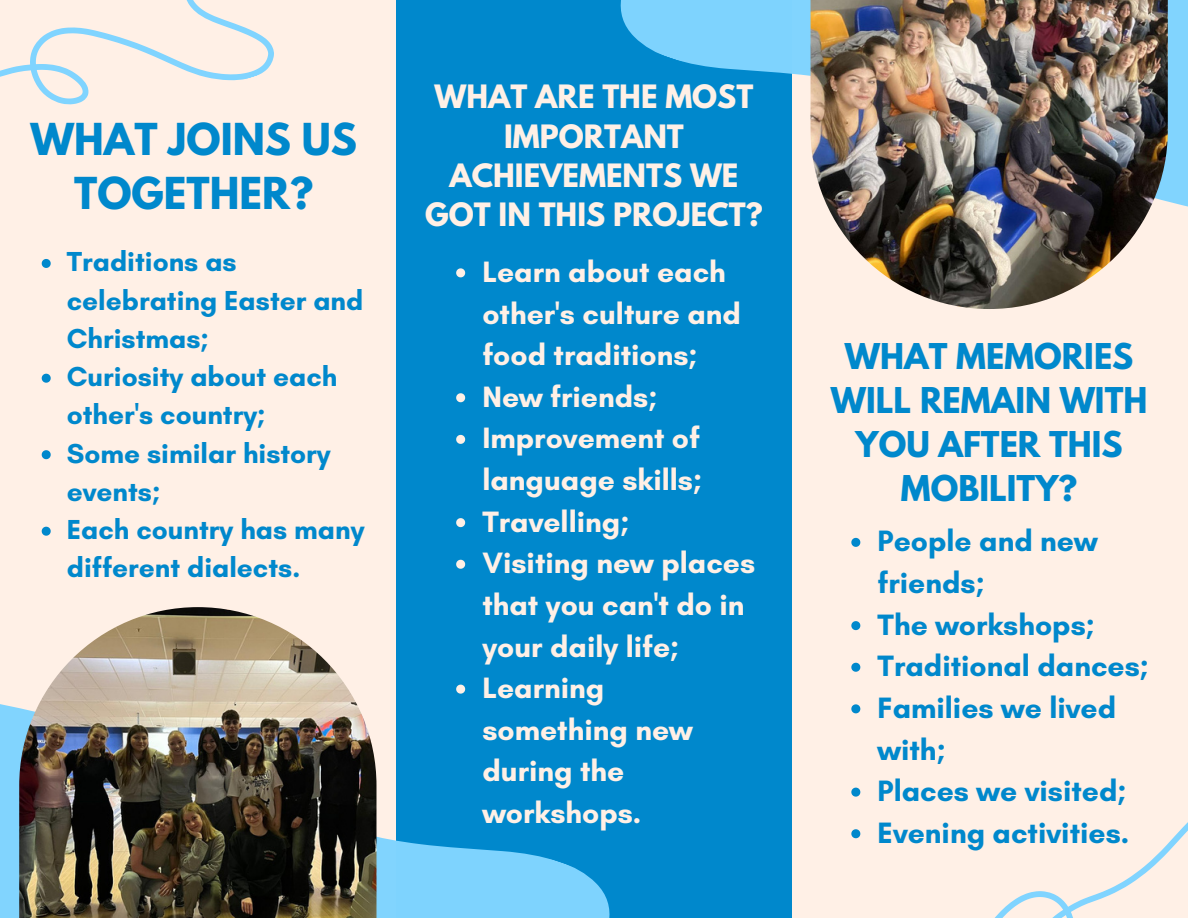
<style>
.page{position:relative;width:1188px;height:918px;background:#fff0e6}
.page>*{position:absolute;margin:0;border:0;box-sizing:border-box;transform-origin:0 0}
.t1{font:700 39px/54px "League Spartan";color:#08c;text-align:center}
.t2{font:700 31.5px/43.8px "League Spartan";color:#08c;text-align:center}
.t3{font:700 30px/41.7px "Glacial Indifference";color:#fff0e6}
.t4{font:700 30px/41.7px "Glacial Indifference";color:#08c}
.t5{font:700 28.5px/39.3px "League Spartan";color:#fff0e6;text-align:center}
.t6{font:700 28.05px/38.2px "Glacial Indifference";color:#08c}
</style>
<div class="page">
<div style="left:396px;top:0;width:396px;height:918px;background:#08c"></div>
<svg style="left:851px;top:538px;width:9px;height:9px"></svg>
<svg style="left:851px;top:621px;width:9px;height:9px"></svg>
<svg style="left:851px;top:663px;width:9px;height:9px"></svg>
<svg style="left:851px;top:704px;width:9px;height:9px"></svg>
<svg style="left:0;top:684px;width:495px;height:234px"></svg>
<img style="left:19px;top:607px;width:358px;height:311px">
<svg style="left:0;top:0;width:274px;height:105px"></svg>
<svg style="left:495px;top:787px;width:693px;height:131px"></svg>
<svg style="left:620px;top:0;width:568px;height:207px"></svg>
<img style="left:811px;top:0;width:357px;height:309px">
<svg style="left:456px;top:268px;width:9px;height:9px"></svg>
<svg style="left:456px;top:393px;width:9px;height:9px"></svg>
<svg style="left:456px;top:435px;width:9px;height:9px"></svg>
<svg style="left:456px;top:518px;width:9px;height:9px"></svg>
<svg style="left:456px;top:560px;width:9px;height:9px"></svg>
<svg style="left:456px;top:685px;width:9px;height:9px"></svg>
<svg style="left:42px;top:259px;width:9px;height:9px"></svg>
<svg style="left:42px;top:374px;width:9px;height:9px"></svg>
<svg style="left:42px;top:450px;width:9px;height:9px"></svg>
<svg style="left:42px;top:527px;width:9px;height:9px"></svg>
<h1 class="t1" style="left:30px;top:118px;width:328px">WHAT JOINS US<br>TOGETHER?</h1>
<p class="t6" style="left:67px;top:242px;width:299px">Traditions as celebrating Easter and<br>Christmas;<br>Curiosity about each other's country;<br>Some similar history events;<br>Each country has many different dialects.</p>
<p class="t5" style="left:425px;top:81px;width:339px">WHAT ARE THE MOST<br>IMPORTANT<br>ACHIEVEMENTS WE<br>GOT IN THIS PROJECT?</p>
<p class="t3" style="left:482px;top:251px;width:274px">Learn about each other's culture and food traditions;<br>New friends;<br>Improvement of language skills;<br>Travelling;<br>Visiting new places that you can't do in your daily life;<br>Learning something new during the workshops.</p>
<p class="t2" style="left:831px;top:339px;width:318px">WHAT MEMORIES<br>WILL REMAIN WITH<br>YOU AFTER THIS<br>MOBILITY?</p>
<p class="t4" style="left:878px;top:520px;width:273px">People and new friends;<br>The workshops;<br>Traditional dances;<br>Families we lived with;<br>Places we visited;<br>Evening activities.</p>
</div>
